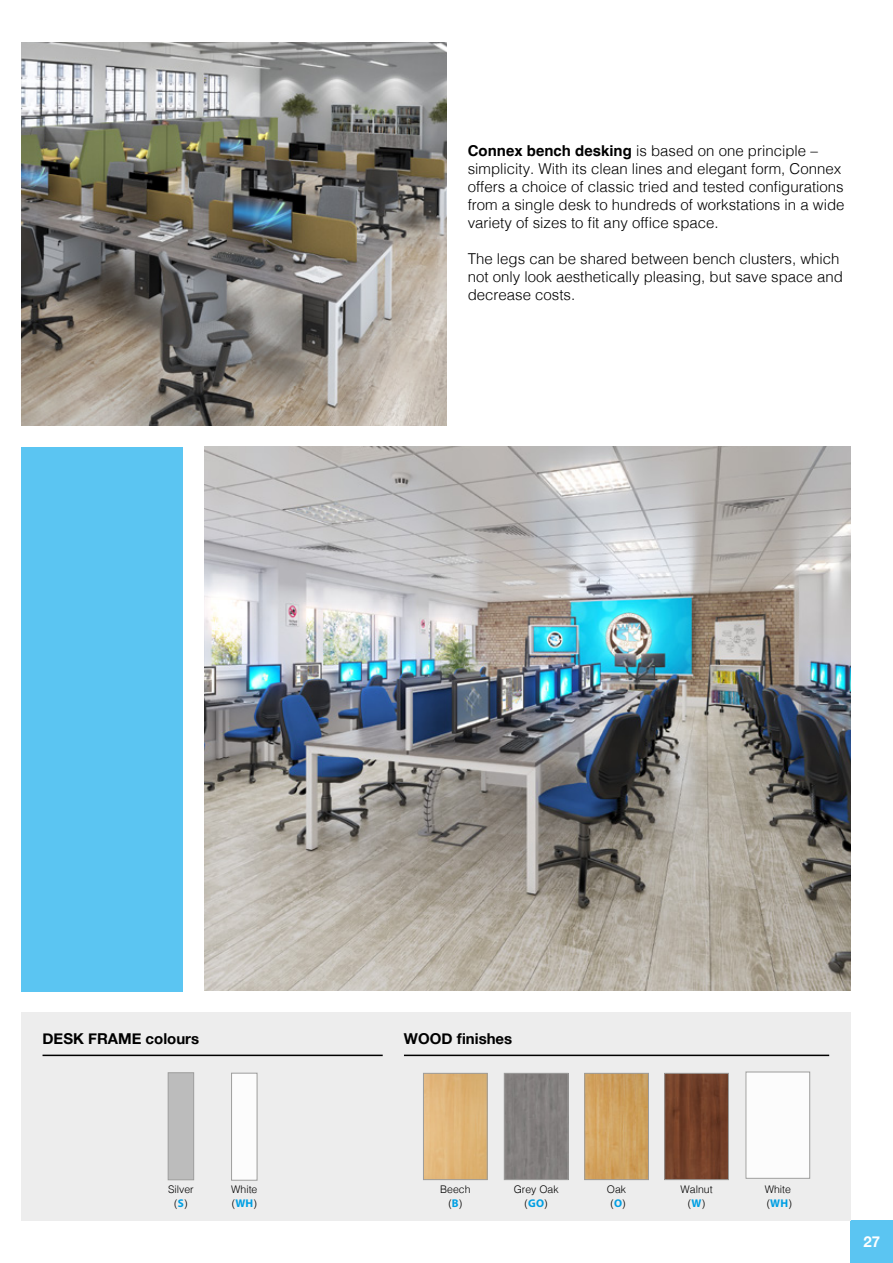
<style>
.page{position:relative;width:893px;height:1263px;background:#fff}
.page>*{position:absolute;margin:0;border:0;box-sizing:border-box;transform-origin:0 0}
.t1{font:300 15px/18px "Helvetica";color:#000}
.t2{font:700 15px "Helvetica Neue";color:#000}
.t3{font:700 15px "Helvetica Neue";color:#fff}
.t4{font:300 10.5px/13.5px "Helvetica";color:#000;text-align:center}
.s1{font-weight:700}
.s2{font-family:"Myriad Pro";font-weight:700;font-size:11.25px;color:#009fe3}
</style>
<div class="page">
<div style="left:850px;top:1220px;width:43px;height:43px;background:#5bc5f2"></div>
<div style="left:21px;top:1012px;width:829px;height:208px;background:#ededed"></div>
<div style="left:21px;top:448px;width:162px;height:544px;background:#5bc5f2"></div>
<img style="left:425px;top:1075px;width:61px;height:103px">
<div style="left:423px;top:1073px;width:65px;height:107px;border:1px solid #9d9d9c"></div>
<img style="left:506px;top:1075px;width:60px;height:103px">
<div style="left:504px;top:1073px;width:64px;height:107px;border:1px solid #9d9d9c"></div>
<img style="left:586px;top:1075px;width:61px;height:103px">
<div style="left:584px;top:1073px;width:65px;height:107px;border:1px solid #9d9d9c"></div>
<img style="left:666px;top:1075px;width:61px;height:103px">
<div style="left:664px;top:1073px;width:65px;height:107px;border:1px solid #9d9d9c"></div>
<div style="left:747px;top:1073px;width:61px;height:104px;background:#fcfcfc"></div>
<div style="left:745px;top:1071px;width:65px;height:108px;border:1px solid #9d9d9c"></div>
<svg style="left:231px;top:1072px;width:27px;height:109px"></svg>
<svg style="left:167px;top:1072px;width:27px;height:108px;background:#bababa"></svg>
<hr style="left:404px;top:1054px;width:425px;height:2px;background:#000">
<hr style="left:43px;top:1054px;width:340px;height:2px;background:#000">
<img style="left:21px;top:43px;width:425px;height:382px">
<img style="left:204px;top:446px;width:646px;height:545px">
<p class="t1" style="left:468px;top:140px;width:378px"><span class="s1">Connex bench desking</span> is based on one principle – simplicity. With its clean lines and elegant form, Connex offers a choice of classic tried and tested configurations from a single desk to hundreds of workstations in a wide variety of sizes to fit any office space.</p>
<p class="t1" style="left:468px;top:248px;width:377px">The legs can be shared between bench clusters, which not only look aesthetically pleasing, but save space and decrease costs.</p>
<p class="t2" style="left:43px;top:1026px;width:158px">DESK FRAME colours</p>
<p class="t2" style="left:404px;top:1026px;width:110px">WOOD finishes</p>
<p class="t4" style="left:168px;top:1182px;width:27px">Silver (<span class="s2">S</span>)</p>
<p class="t4" style="left:231px;top:1182px;width:28px;text-align:left">White (<span class="s2">WH</span>)</p>
<p class="t4" style="left:440px;top:1182px;width:32px">Beech (<span class="s2">B</span>)</p>
<p class="t4" style="left:514px;top:1182px;width:46px">Grey Oak (<span class="s2">GO</span>)</p>
<p class="t4" style="left:607px;top:1182px;width:21px">Oak (<span class="s2">O</span>)</p>
<p class="t4" style="left:680px;top:1182px;width:34px">Walnut (<span class="s2">W</span>)</p>
<p class="t4" style="left:765px;top:1182px;width:29px;text-align:left">White (<span class="s2">WH</span>)</p>
<p class="t3" style="left:863px;top:1230px;width:18px">27</p>
</div>
